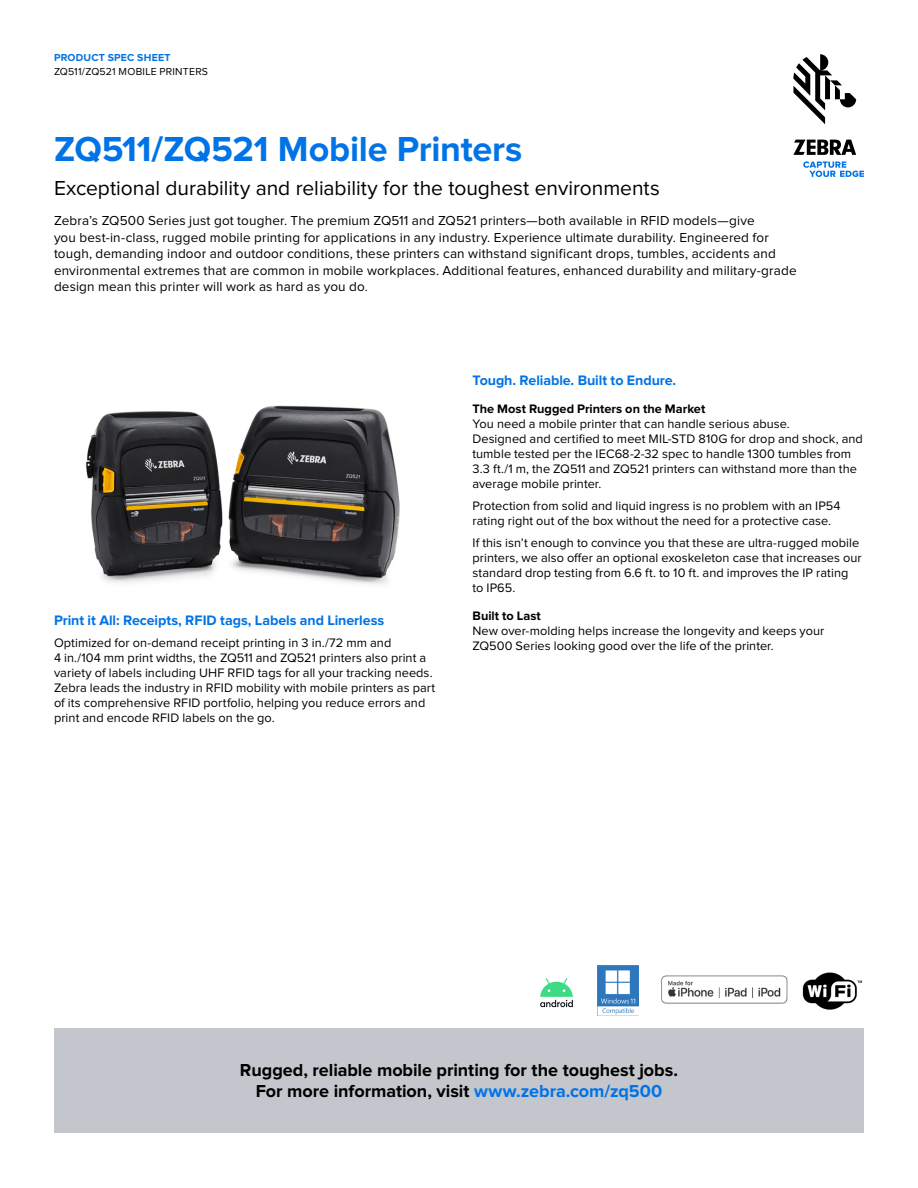
<style>
.page{position:relative;width:918px;height:1188px;background:#fff}
.page>*{position:absolute;margin:0;border:0;box-sizing:border-box;transform-origin:0 0}
.t1{font:700 36px "Proxima Nova";letter-spacing:-.01em;color:#0073e6}
.t2{font:21px "Proxima Nova";color:#000}
.t3{font:700 18px/21px "Proxima Nova";color:#000;text-align:center}
.t4{font:700 14.25px "Proxima Nova";letter-spacing:-.005em;color:#0073e6}
.t5{font:13.5px/16.5px "Proxima Nova";letter-spacing:.01em;color:#000}
.t6{font:12.75px/15px "Proxima Nova";letter-spacing:.005em;color:#000}
.t7{font:700 12.75px "Proxima Nova";color:#000}
.t8{font:10.5px "Proxima Nova";letter-spacing:.02em;color:#000}
.t9{font:700 10.5px "Proxima Nova";letter-spacing:.02em;color:#0073e6}
.s1{color:#0073e6}
</style>
<div class="page">
<img style="left:85px;top:405px;width:315px;height:179px">
<img style="left:540px;top:978px;width:33px;height:30px">
<img style="left:598px;top:966px;width:40px;height:50px">
<img style="left:661px;top:975px;width:127px;height:29px">
<img style="left:802px;top:972px;width:61px;height:38px">
<svg style="left:793px;top:54px;width:63px;height:70px"></svg>
<svg style="left:793px;top:140px;width:63px;height:15px"></svg>
<svg style="left:803px;top:161px;width:61px;height:16px"></svg>
<div style="left:54px;top:1028px;width:810px;height:104px;background:#c3c6cc"></div>
<p class="t9" style="left:54px;top:51px;width:118px">PRODUCT SPEC SHEET</p>
<p class="t8" style="left:54px;top:67px;width:156px">ZQ511/ZQ521 MOBILE PRINTERS</p>
<h1 class="t1" style="left:54px;top:128px;width:470px">ZQ511/ZQ521 Mobile Printers</h1>
<h2 class="t2" style="left:54px;top:179px;width:607px">Exceptional durability and reliability for the toughest environments</h2>
<p class="t5" style="left:54px;top:213px;width:744px">Zebra’s ZQ500 Series just got tougher. The premium ZQ511 and ZQ521 printers—both available in RFID models—give<br>you best-in-class, rugged mobile printing for applications in any industry. Experience ultimate durability. Engineered for tough, demanding indoor and outdoor conditions, these printers can withstand significant drops, tumbles, accidents and environmental extremes that are common in mobile workplaces. Additional features, enhanced durability and military-grade design mean this printer will work as hard as you do.</p>
<p class="t4" style="left:54px;top:612px;width:332px">Print it All: Receipts, RFID tags, Labels and Linerless</p>
<p class="t6" style="left:54px;top:636px;width:383px">Optimized for on-demand receipt printing in 3 in./72 mm and<br>4 in./104 mm print widths, the ZQ511 and ZQ521 printers also print a variety of labels including UHF RFID tags for all your tracking needs.<br>Zebra leads the industry in RFID mobility with mobile printers as part of its comprehensive RFID portfolio, helping you reduce errors and print and encode RFID labels on the go.</p>
<p class="t4" style="left:472px;top:372px;width:205px">Tough. Reliable. Built to Endure.</p>
<p class="t7" style="left:472px;top:402px;width:234px">The Most Rugged Printers on the Market</p>
<p class="t6" style="left:472px;top:417px;width:392px">You need a mobile printer that can handle serious abuse.<br>Designed and certified to meet MIL-STD 810G for drop and shock, and tumble tested per the IEC68-2-32 spec to handle 1300 tumbles from 3.3 ft./1 m, the ZQ511 and ZQ521 printers can withstand more than the average mobile printer.</p>
<p class="t6" style="left:472px;top:499px;width:370px">Protection from solid and liquid ingress is no problem with an IP54 rating right out of the box without the need for a protective case.</p>
<p class="t6" style="left:472px;top:535px;width:391px">If this isn’t enough to convince you that these are ultra-rugged mobile printers, we also offer an optional exoskeleton case that increases our standard drop testing from 6.6 ft. to 10 ft. and improves the IP rating to IP65.</p>
<p class="t7" style="left:472px;top:608px;width:70px">Built to Last</p>
<p class="t6" style="left:472px;top:624px;width:353px">New over-molding helps increase the longevity and keeps your<br>ZQ500 Series looking good over the life of the printer.</p>
<h3 class="t3" style="left:240px;top:1060px;width:440px">Rugged, reliable mobile printing for the toughest jobs.<br>For more information, visit <span class="s1">www.zebra.com/zq500</span></h3>
</div>
